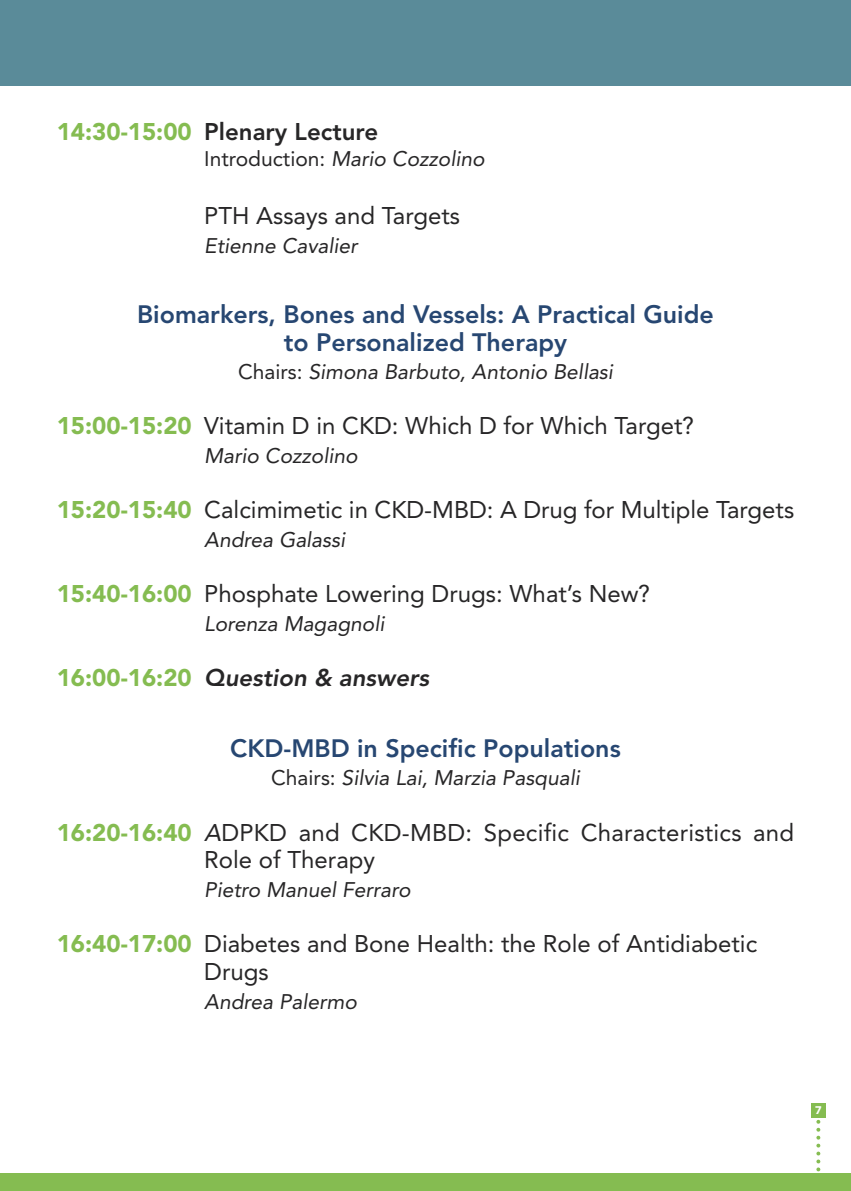
<style>
.page{position:relative;width:851px;height:1191px;background:#fff}
.page>*{position:absolute;margin:0;border:0;box-sizing:border-box;transform-origin:0 0}
.t1{font:800 25px/28px "Avenir LT Std";color:#274772;text-align:center}
.t2{font:24px/27.2px "Avenir LT Std";color:#272627}
.t3{font:italic 800 24px "Avenir LT Std";color:#272627}
.t4{font:800 24px "Avenir LT Std";color:#272627}
.t5{font:italic 21px "Avenir LT Std";color:#272627}
.t6{font:900 11px "Avenir LT Std";color:#fff}
.s1{font-weight:900;color:#85bc51}
.s2{font-style:normal}
.s3{font-weight:900;font-style:normal;color:#85bc51}
.s4{font-style:italic}
</style>
<div class="page">
<div style="left:0;top:0;width:850px;height:85px;background:#5a8b99"></div>
<div style="left:0;top:1174px;width:850px;height:17px;background:#85bc51"></div>
<svg style="left:816px;top:1117px;width:4px;height:57px"></svg>
<div style="left:811px;top:1103px;width:14px;height:14px;background:#85bc51"></div>
<p class="t4" style="left:57px;top:122px;width:323px"><span class="s1">14:30-15:00</span> Plenary Lecture</p>
<p class="t5" style="left:204px;top:150px;width:282px"><span class="s2">Introduction:</span> Mario Cozzolino</p>
<p class="t2" style="left:204px;top:204px;width:257px">PTH Assays and Targets</p>
<p class="t5" style="left:204px;top:237px;width:155px">Etienne Cavalier</p>
<p class="t1" style="left:137px;top:302px;width:578px">Biomarkers, Bones and Vessels: A Practical Guide to Personalized Therapy</p>
<p class="t5" style="left:238px;top:363px;width:376px"><span class="s2">Chairs:</span> Simona Barbuto, Antonio Bellasi</p>
<p class="t2" style="left:57px;top:414px;width:638px"><span class="s1">15:00-15:20</span> Vitamin D in CKD: Which D for Which Target?</p>
<p class="t5" style="left:204px;top:447px;width:155px">Mario Cozzolino</p>
<p class="t2" style="left:57px;top:498px;width:739px"><span class="s1">15:20-15:40</span> Calcimimetic in CKD-MBD: A Drug for Multiple Targets</p>
<p class="t5" style="left:204px;top:531px;width:142px">Andrea Galassi</p>
<p class="t2" style="left:57px;top:582px;width:594px"><span class="s1">15:40-16:00</span> Phosphate Lowering Drugs: What’s New?</p>
<p class="t5" style="left:204px;top:615px;width:182px">Lorenza Magagnoli</p>
<p class="t3" style="left:57px;top:668px;width:374px"><span class="s3">16:00-16:20</span> Question &amp; answers</p>
<p class="t1" style="left:230px;top:736px;width:392px">CKD-MBD in Specific Populations</p>
<p class="t5" style="left:271px;top:769px;width:310px"><span class="s2">Chairs:</span> Silvia Lai, Marzia Pasquali</p>
<p class="t2" style="left:204px;top:821px;width:591px;text-indent:-147px"><span class="s1">16:20-16:40</span> <span class="s4">A</span>DPKD and CKD-MBD: Specific Characteristics and<br>Role of Therapy</p>
<p class="t5" style="left:204px;top:881px;width:208px">Pietro Manuel Ferraro</p>
<p class="t2" style="left:204px;top:932px;width:554px;line-height:28px;text-indent:-147px"><span class="s1">16:40-17:00</span> Diabetes and Bone Health: the Role of Antidiabetic<br>Drugs</p>
<p class="t5" style="left:204px;top:993px;width:154px">Andrea Palermo</p>
<p class="t6" style="left:815px;top:1105px;width:8px">7</p>
</div>
